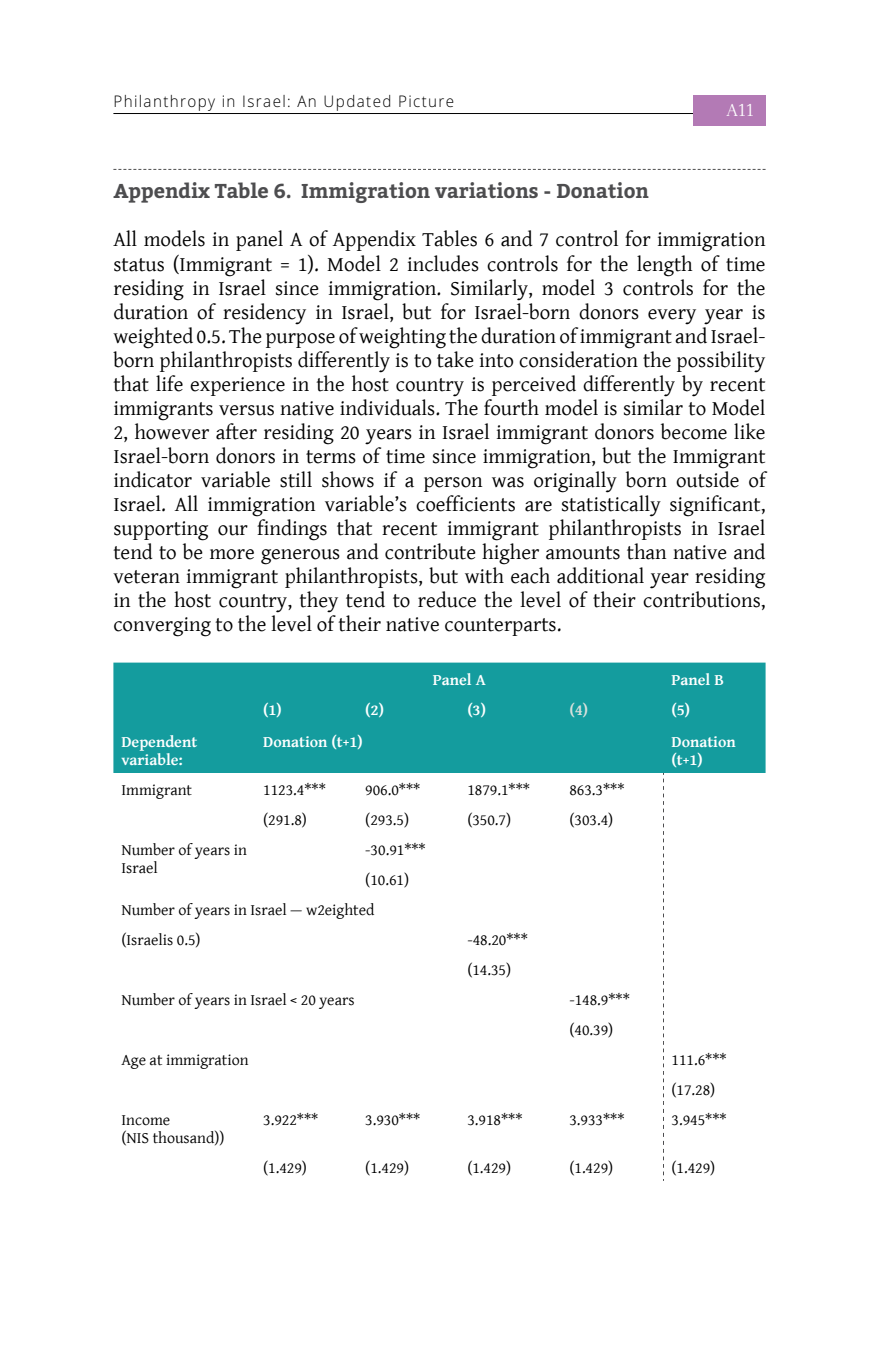
<style>
.page{position:relative;width:879px;height:1361px;background:#fff}
.page>*{position:absolute;margin:0;border:0;box-sizing:border-box;transform-origin:0 0}
.t1{font:21px/24px "Gentium Basic";color:#000;text-align:justify}
.t2{font:700 20px "Bitter";color:#4d4d4f}
.t3{font:300 18px "Frank Ruhl Libre";color:#fff}
.t4{font:16px/30px "Gentium Basic";color:#000}
.t5{font:700 16px/18px "Gentium Basic";color:#fff}
.t6{font:300 16px "Open Sans Hebrew";letter-spacing:.09em;color:#000;scale:.95 1}
.t7{font:700 16px "Gentium Basic";color:#d9e1dc}
</style>
<div class="page">
<svg style="left:113px;top:169px;width:652px;height:1px"></svg>
<div style="left:113px;top:662px;width:652px;height:111px;background:#149c9e"></div>
<svg style="left:663px;top:773px;width:1px;height:408px"></svg>
<hr style="left:113px;top:113px;width:652px;height:1px;background:#000">
<div style="left:693px;top:95px;width:72px;height:31px;background:#b37ab5"></div>
<p class="t6" style="left:113px;top:92px;width:360px">Philanthropy in Israel: An Updated Picture</p>
<p class="t3" style="left:726px;top:99px;width:29px">A11</p>
<p class="t2" style="left:113px;top:179px;width:537px">Appendix Table 6. Immigration variations - Donation</p>
<p class="t1" style="left:113px;top:227px;width:654px">All models in panel A of Appendix Tables 6 and 7 control for immigration status (Immigrant = 1). Model 2 includes controls for the length of time residing in Israel since immigration. Similarly, model 3 controls for the duration of residency in Israel, but for Israel-born donors every year is weighted 0.5. The purpose of weighting the duration of immigrant and Israel&shy;born philanthropists differently is to take into consideration the possibility that life experience in the host country is perceived differently by recent immigrants versus native individuals. The fourth model is similar to Model 2, however after residing 20 years in Israel immigrant donors become like Israel-born donors in terms of time since immigration, but the Immigrant indicator variable still shows if a person was originally born outside of Israel. All immigration variable’s coefficients are statistically significant, supporting our findings that recent immigrant philanthropists in Israel tend to be more generous and contribute higher amounts than native and veteran immigrant philanthropists, but with each additional year residing in the host country, they tend to reduce the level of their contributions, converging to the level of their native counterparts.</p>
<p class="t5" style="left:433px;top:670px;width:54px">Panel A</p>
<p class="t5" style="left:671px;top:670px;width:54px">Panel B</p>
<p class="t5" style="left:263px;top:700px;width:20px">(1)</p>
<p class="t5" style="left:365px;top:700px;width:20px">(2)</p>
<p class="t5" style="left:467px;top:700px;width:20px">(3)</p>
<p class="t7" style="left:569px;top:697px;width:20px">(4)</p>
<p class="t5" style="left:671px;top:700px;width:20px">(5)</p>
<p class="t5" style="left:121px;top:732px;width:77px">Dependent variable:</p>
<p class="t5" style="left:263px;top:732px;width:101px">Donation (t+1)</p>
<p class="t5" style="left:671px;top:732px;width:66px">Donation (t+1)</p>
<p class="t4" style="left:121px;top:774px;width:72px">Immigrant</p>
<p class="t4" style="left:263px;top:774px;width:64px">1123.4***</p>
<p class="t4" style="left:365px;top:774px;width:57px">906.0***</p>
<p class="t4" style="left:467px;top:774px;width:64px">1879.1***</p>
<p class="t4" style="left:569px;top:774px;width:57px">863.3***</p>
<p class="t4" style="left:263px;top:804px;width:45px">(291.8)</p>
<p class="t4" style="left:365px;top:804px;width:45px">(293.5)</p>
<p class="t4" style="left:467px;top:804px;width:45px">(350.7)</p>
<p class="t4" style="left:569px;top:804px;width:45px">(303.4)</p>
<p class="t4" style="left:121px;top:840px;width:127px;line-height:18px">Number of years in<br>Israel</p>
<p class="t4" style="left:365px;top:834px;width:62px">-30.91***</p>
<p class="t4" style="left:365px;top:864px;width:45px">(10.61)</p>
<p class="t4" style="left:121px;top:894px;width:255px">Number of years in Israel — w2eighted</p>
<p class="t4" style="left:121px;top:924px;width:81px">(Israelis 0.5)</p>
<p class="t4" style="left:467px;top:924px;width:62px">-48.20*** (14.35)</p>
<p class="t4" style="left:121px;top:984px;width:235px">Number of years in Israel &lt; 20 years</p>
<p class="t4" style="left:569px;top:984px;width:62px">-148.9*** (40.39)</p>
<p class="t4" style="left:121px;top:1044px;width:129px">Age at immigration</p>
<p class="t4" style="left:671px;top:1044px;width:57px">111.6*** (17.28)</p>
<p class="t4" style="left:121px;top:1110px;width:105px;line-height:18px">Income<br>(NIS thousand))</p>
<p class="t4" style="left:263px;top:1104px;width:57px">3.922***</p>
<p class="t4" style="left:365px;top:1104px;width:57px">3.930***</p>
<p class="t4" style="left:467px;top:1104px;width:57px">3.918***</p>
<p class="t4" style="left:569px;top:1104px;width:57px">3.933***</p>
<p class="t4" style="left:671px;top:1104px;width:57px">3.945***</p>
<p class="t4" style="left:263px;top:1152px;width:45px">(1.429)</p>
<p class="t4" style="left:365px;top:1152px;width:45px">(1.429)</p>
<p class="t4" style="left:467px;top:1152px;width:45px">(1.429)</p>
<p class="t4" style="left:569px;top:1152px;width:45px">(1.429)</p>
<p class="t4" style="left:671px;top:1152px;width:45px">(1.429)</p>
</div>
